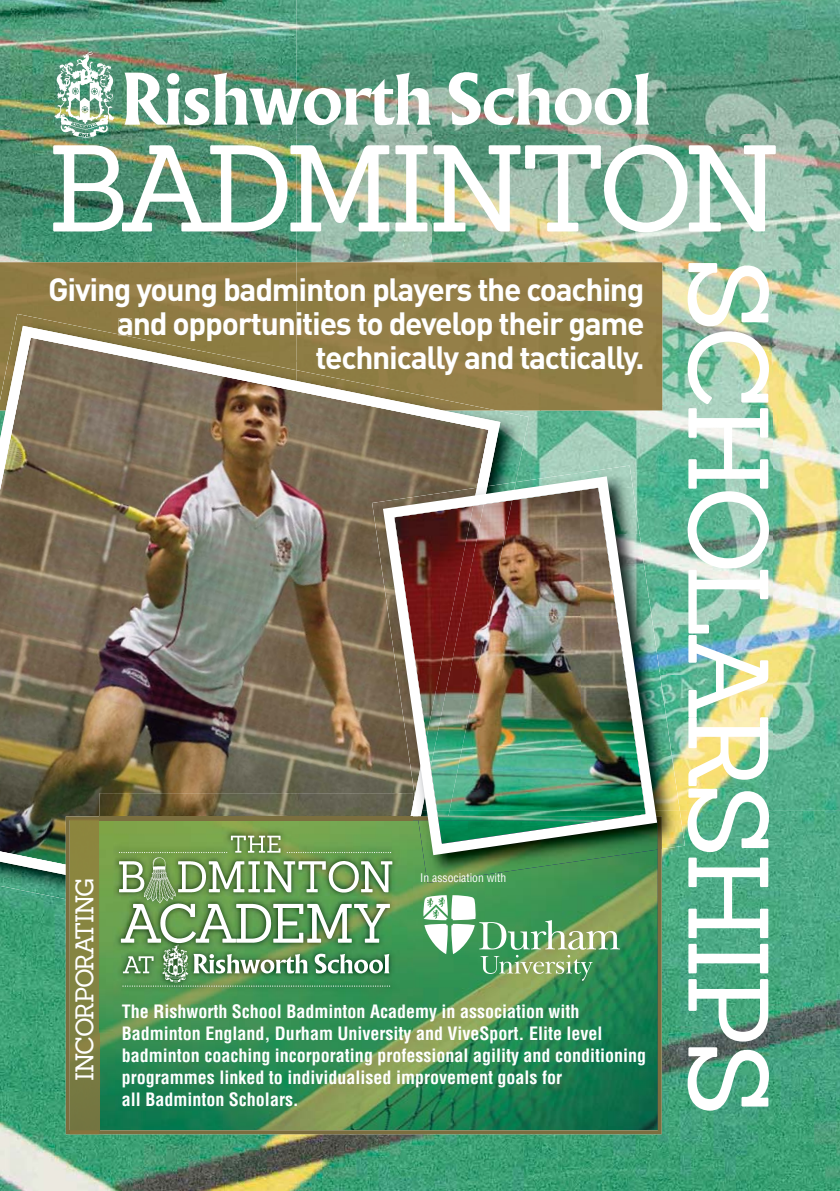
<style>
.page{position:relative;width:840px;height:1191px;background:#fff}
.page>*{position:absolute;margin:0;border:0;box-sizing:border-box;transform-origin:0 0}
.t1{font:120px "Sanchez";letter-spacing:-.075em;color:#fff}
.t2{font:111.2px "Sanchez";letter-spacing:-.06em;color:#fff}
.t3{font:700 68.8px "Flareserif 821 BT";letter-spacing:-.025em;color:#fff;scale:1.04 1}
.t4{font:700 31.8px/34px "DIN";letter-spacing:-.04em;color:#fff;text-align:right}
.t5{font:25px "Sanchez";letter-spacing:-.07em;color:#fff}
.t6{font:700 condensed 18px/22px "Helvetica LT";color:#fff}
.t7{font:condensed 11.6px "Helvetica LT";color:#fff}
</style>
<div class="page">
<img style="left:0;top:0;width:839px;height:1191px">
<img style="left:296px;top:0;width:543px;height:270px">
<img style="left:662px;top:270px;width:109px;height:135px">
<img style="left:771px;top:270px;width:68px;height:541px">
<img style="left:528px;top:405px;width:244px;height:68px">
<img style="left:662px;top:473px;width:110px;height:67px">
<img style="left:662px;top:540px;width:110px;height:135px">
<img style="left:679px;top:675px;width:93px;height:136px">
<img style="left:687px;top:788px;width:81px;height:23px">
<img style="left:0;top:262px;width:296px;height:52px">
<img style="left:296px;top:262px;width:366px;height:148px">
<img style="left:49px;top:47px;width:69px;height:94px">
<img style="left:500px;top:410px;width:28px;height:61px">
<img style="left:0;top:314px;width:296px;height:12px">
<img style="left:0;top:326px;width:500px;height:615px">
<svg style="left:66px;top:816px;width:595px;height:318px;background:#388651"></svg>
<img style="left:70px;top:820px;width:29px;height:310px">
<hr style="left:70px;top:1130px;width:29px;height:4px;background:#89733c">
<svg style="left:70px;top:819px;width:29px;height:1px"></svg>
<img style="left:662px;top:811px;width:22px;height:38px">
<img style="left:512px;top:465px;width:129px;height:6px">
<img style="left:662px;top:672px;width:17px;height:139px">
<img style="left:372px;top:488px;width:5px;height:305px">
<img style="left:418px;top:861px;width:239px;height:22px">
<img style="left:377px;top:471px;width:285px;height:390px">
<img style="left:100px;top:793px;width:312px;height:239px">
<svg style="left:410px;top:805px;width:2px;height:11px"></svg>
<img style="left:111px;top:824px;width:291px;height:177px">
<svg style="left:423px;top:895px;width:196px;height:85px;background:#70ab76"></svg>
<h3 class="t3" style="left:120px;top:57px;width:512px">Rishworth School</h3>
<h1 class="t1" style="left:47px;top:143px;width:735px">BADMINTON</h1>
<h2 class="t2" style="left:770px;top:258px;width:859px;rotate:90deg">SCHOLARSHIPS</h2>
<h3 class="t4" style="left:48px;top:276px;width:597px">Giving young badminton players the coaching and opportunities to develop their game technically and tactically.</h3>
<p class="t7" style="left:420px;top:872px;width:87px">In association with</p>
<h3 class="t5" style="left:75px;top:1080px;width:204px;rotate:-90deg">INCORPORATING</h3>
<p class="t6" style="left:122px;top:1001px;width:525px">The Rishworth School Badminton Academy in association with Badminton England, Durham University and ViveSport. Elite level badminton coaching incorporating professional agility and conditioning programmes linked to individualised improvement goals for<br>all Badminton Scholars.</p>
</div>
